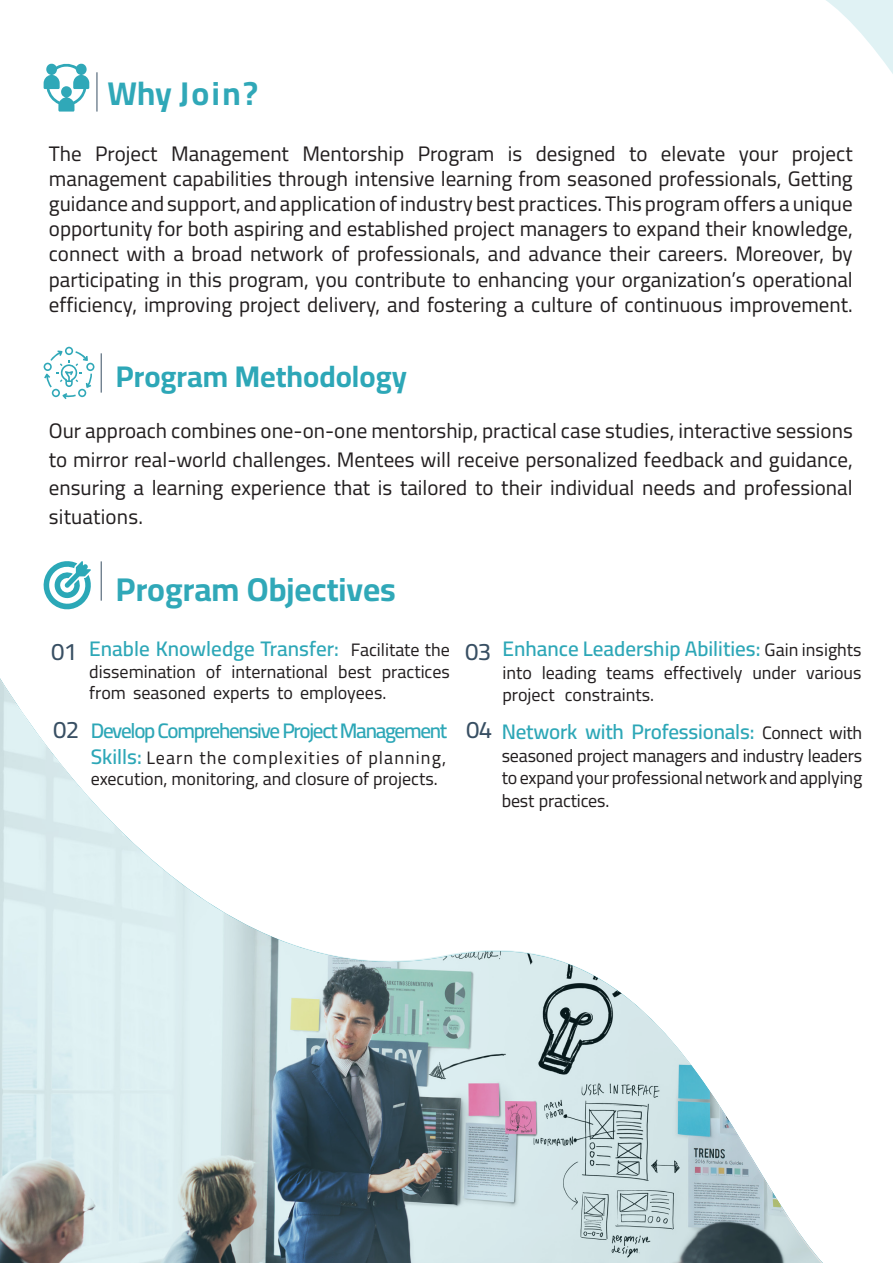
<style>
.page{position:relative;width:893px;height:1263px;background:#fff}
.page>*{position:absolute;margin:0;border:0;box-sizing:border-box;transform-origin:0 0}
.t1{font:700 33px "Cairo";color:#30a8b8}
.t2{font:700 30px "Cairo";color:#2da7b7}
.t3{font:500 24px "Cairo";letter-spacing:-.03em;color:#384f63}
.t4{font:21px/25.2px "Cairo";color:#231f20;text-align:justify}
.t5{font:600 21px "Cairo";letter-spacing:-.01em;color:#2da7b7}
.t6{font:600 21px "Cairo";letter-spacing:-.06em;color:#2da7b7}
.t7{font:18px/22.5px "Cairo";color:#231f20}
.s1{font-weight:400;font-size:18px;color:#231f20}
.s2{font-weight:600;font-size:21px;color:#2da7b7}
</style>
<div class="page">
<svg style="left:826px;top:0;width:67px;height:74px"></svg>
<svg style="left:44px;top:63px;width:45px;height:49px"></svg>
<svg style="left:43px;top:561px;width:48px;height:49px"></svg>
<hr style="left:97px;top:72px;width:1px;height:40px;background:#384f63">
<hr style="left:101px;top:353px;width:1px;height:40px;background:#384f63">
<hr style="left:101px;top:561px;width:1px;height:40px;background:#384f63">
<svg style="left:44px;top:347px;width:50px;height:52px"></svg>
<svg style="left:0;top:678px;width:823px;height:585px"></svg>
<p class="t1" style="left:107px;top:69px;width:152px">Why Join?</p>
<p class="t4" style="left:49px;top:141px;width:805px">The Project Management Mentorship Program is designed to elevate your project management capabilities through intensive learning from seasoned professionals, Getting guidance and support, and application of industry best practices. This program offers a unique opportunity for both aspiring and established project managers to expand their knowledge, connect with a broad network of professionals, and advance their careers. Moreover, by participating in this program, you contribute to enhancing your organization’s operational efficiency, improving project delivery, and fostering a culture of continuous improvement.</p>
<p class="t2" style="left:116px;top:354px;width:293px">Program Methodology</p>
<p class="t4" style="left:49px;top:417px;width:805px;line-height:28.5px">Our approach combines one-on-one mentorship, practical case studies, interactive sessions to mirror real-world challenges. Mentees will receive personalized feedback and guidance, ensuring a learning experience that is tailored to their individual needs and professional situations.</p>
<p class="t1" style="left:116px;top:565px;width:282px">Program Objectives</p>
<p class="t5" style="left:89px;top:633px;width:362px">Enable Knowledge Transfer: <span class="s1">Facilitate the</span></p>
<p class="t7" style="left:89px;top:661px;width:362px;line-height:21.6px">dissemination of international best practices from seasoned experts to employees.</p>
<p class="t6" style="left:91px;top:716px;width:358px">Develop Comprehensive Project Management</p>
<p class="t7" style="left:91px;top:747px;width:357px;line-height:21.6px"><span class="s2">Skills:</span> Learn the complexities of planning, execution, monitoring, and closure of projects.</p>
<p class="t3" style="left:51px;top:634px;width:28px">01</p>
<p class="t3" style="left:465px;top:634px;width:28px">03</p>
<p class="t3" style="left:53px;top:712px;width:28px">02</p>
<p class="t3" style="left:466px;top:712px;width:28px">04</p>
<p class="t5" style="left:502px;top:633px;width:361px">Enhance Leadership Abilities: <span class="s1">Gain insights</span></p>
<p class="t7" style="left:502px;top:661px;width:361px">into leading teams effectively under various project constraints.</p>
<p class="t5" style="left:502px;top:716px;width:362px">Network with Professionals: <span class="s1">Connect with</span></p>
<p class="t7" style="left:502px;top:744px;width:362px;text-align:justify">seasoned project managers and industry leaders to expand your professional network and applying best practices.</p>
</div>
